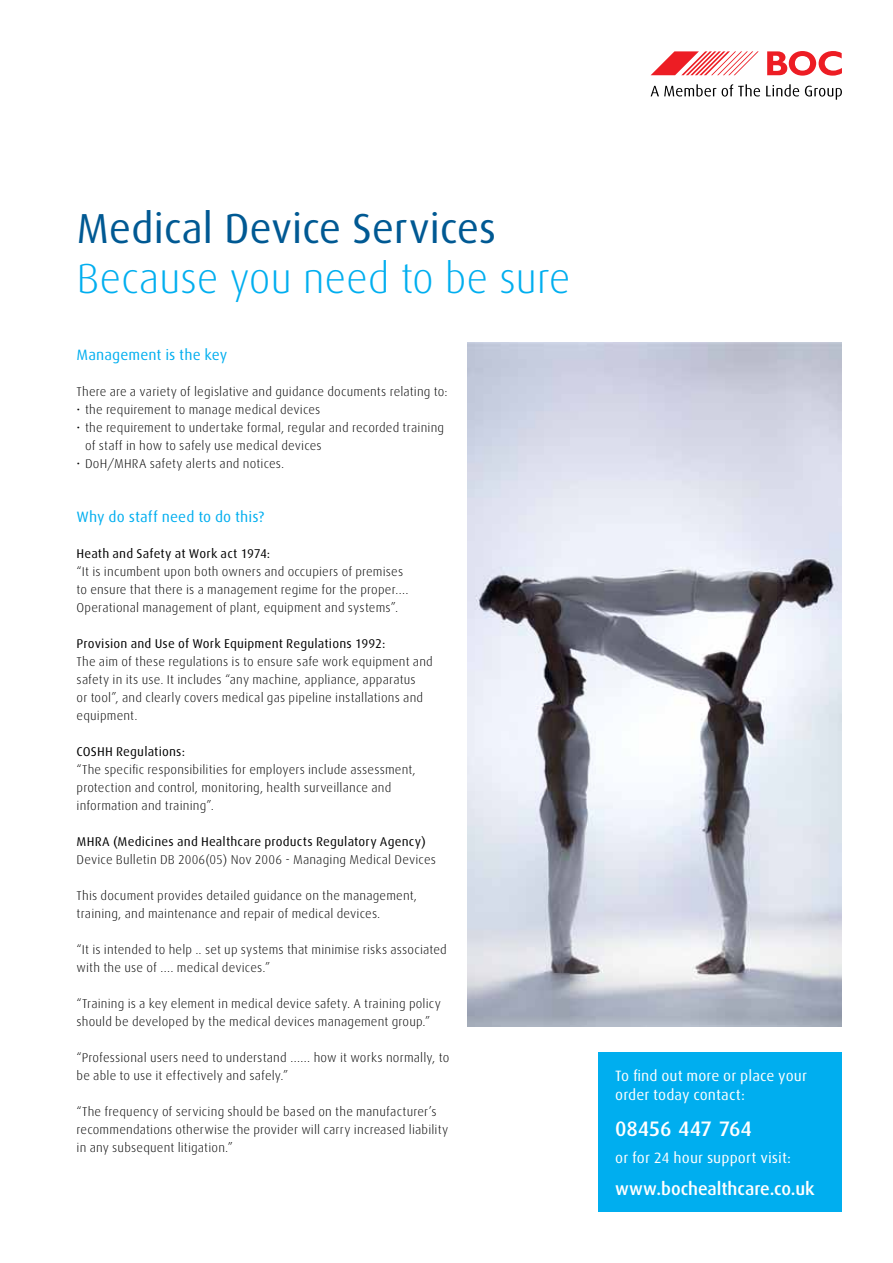
<style>
.page{position:relative;width:893px;height:1263px;background:#fff}
.page>*{position:absolute;margin:0;border:0;box-sizing:border-box;transform-origin:0 0}
.t1{font:300 42px "Linde Dax";letter-spacing:-.01em;color:#00aeef}
.t2{font:42px "Linde Dax";letter-spacing:-.01em;color:#005993}
.t3{font:500 21px "Linde Dax";letter-spacing:-.01em;color:#fff}
.t4{font:500 18px "Linde Dax";color:#fff}
.t5{font:15px/19.4px "Linde Dax";letter-spacing:.005em;color:#fff}
.t6{font:15px "Linde Dax";letter-spacing:.005em;color:#00aeef}
.t7{font:300 12.75px/18px "Linde Dax";letter-spacing:.01em;color:#000}
.t8{font:12.75px "Linde Dax";letter-spacing:.015em;color:#000}
</style>
<div class="page">
<svg style="left:651px;top:51px;width:108px;height:24px"></svg>
<svg style="left:651px;top:84px;width:65px;height:13px"></svg>
<svg style="left:722px;top:84px;width:38px;height:13px"></svg>
<svg style="left:766px;top:84px;width:33px;height:13px"></svg>
<svg style="left:805px;top:86px;width:37px;height:14px"></svg>
<svg style="left:767px;top:51px;width:75px;height:25px"></svg>
<img style="left:468px;top:342px;width:374px;height:684px">
<div style="left:598px;top:1052px;width:244px;height:160px;background:#00aeef"></div>
<h1 class="t2" style="left:77px;top:205px;width:421px">Medical Device Services</h1>
<h1 class="t1" style="left:77px;top:256px;width:496px">Because you need to be sure</h1>
<p class="t6" style="left:77px;top:347px;width:152px">Management is the key</p>
<p class="t7" style="left:77px;top:383px;width:373px">There are a variety of legislative and guidance documents relating to:</p>
<p class="t7" style="left:77px;top:401px;width:245px">• the requirement to manage medical devices</p>
<p class="t7" style="left:85px;top:419px;width:361px;text-indent:-9px">• the requirement to undertake formal, regular and recorded training of staff in how to safely use medical devices</p>
<p class="t7" style="left:77px;top:455px;width:209px">• DoH/MHRA safety alerts and notices.</p>
<p class="t6" style="left:77px;top:509px;width:189px">Why do staff need to do this?</p>
<p class="t8" style="left:77px;top:547px;width:195px">Heath and Safety at Work act 1974:</p>
<p class="t7" style="left:77px;top:563px;width:334px">“It is incumbent upon both owners and occupiers of premises to ensure that there is a management regime for the proper….<br>Operational management of plant, equipment and systems”.</p>
<p class="t8" style="left:77px;top:637px;width:311px">Provision and Use of Work Equipment Regulations 1992:</p>
<p class="t7" style="left:77px;top:653px;width:358px">The aim of these regulations is to ensure safe work equipment and safety in its use. It includes “any machine, appliance, apparatus<br>or tool”, and clearly covers medical gas pipeline installations and equipment.</p>
<p class="t8" style="left:77px;top:745px;width:110px">COSHH Regulations:</p>
<p class="t7" style="left:77px;top:761px;width:341px">“The specific responsibilities for employers include assessment, protection and control, monitoring, health surveillance and information and training”.</p>
<p class="t8" style="left:77px;top:835px;width:351px">MHRA (Medicines and Healthcare products Regulatory Agency)</p>
<p class="t7" style="left:77px;top:851px;width:361px">Device Bulletin DB 2006(05) Nov 2006 - Managing Medical Devices</p>
<p class="t7" style="left:77px;top:887px;width:342px">This document provides detailed guidance on the management, training, and maintenance and repair of medical devices.</p>
<p class="t7" style="left:77px;top:941px;width:372px">“It is intended to help .. set up systems that minimise risks associated with the use of …. medical devices.”</p>
<p class="t7" style="left:77px;top:995px;width:366px">“Training is a key element in medical device safety. A training policy should be developed by the medical devices management group.”</p>
<p class="t7" style="left:77px;top:1049px;width:374px">“Professional users need to understand …… how it works normally, to be able to use it effectively and safely.”</p>
<p class="t7" style="left:77px;top:1103px;width:373px">“The frequency of servicing should be based on the manufacturer’s recommendations otherwise the provider will carry increased liability in any subsequent litigation.”</p>
<p class="t5" style="left:615px;top:1066px;width:193px">To find out more or place your order today contact:</p>
<h2 class="t3" style="left:615px;top:1116px;width:138px">08456 447 764</h2>
<p class="t5" style="left:615px;top:1149px;width:178px">or for 24 hour support visit:</p>
<h3 class="t4" style="left:615px;top:1178px;width:201px">www.bochealthcare.co.uk</h3>
</div>
